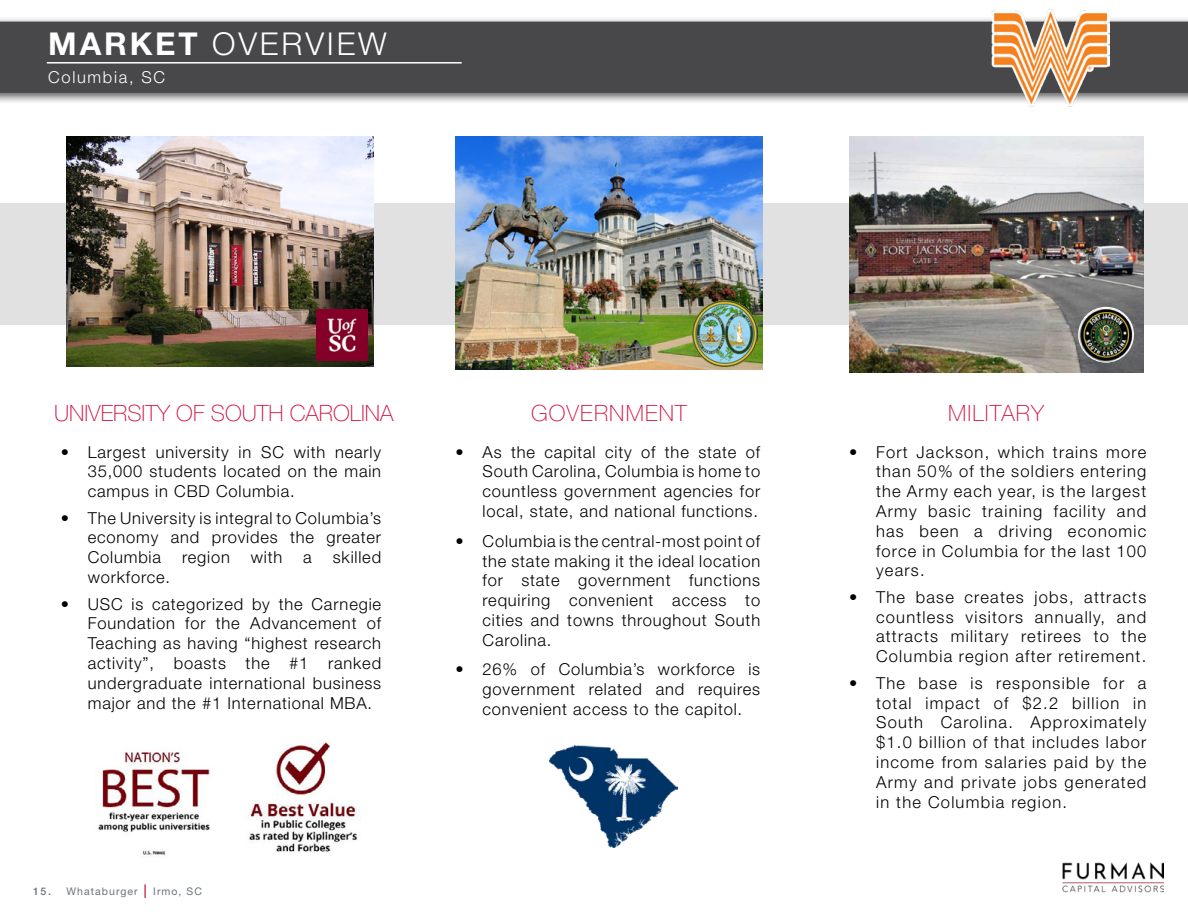
<style>
.page{position:relative;width:1188px;height:918px;background:#fff}
.page>*{position:absolute;margin:0;border:0;box-sizing:border-box;transform-origin:0 0}
.t1{font:300 31.5px "Helvetica Neue LT Std";letter-spacing:.09em;color:#fff}
.t2{font:100 22.5px "Helvetica Neue LT Std";color:#d11242}
.t3{font:100 22.5px "Helvetica Neue LT Std";letter-spacing:.05em;color:#d11242}
.t4{font:300 16.5px/19.8px "Helvetica Neue LT Std";letter-spacing:.05em;color:#000;text-align:justify}
.t5{font:300 16.5px "Helvetica Neue LT Std";letter-spacing:.1em;color:#fff}
.t6{font:10.5px "Helvetica Neue LT Std";letter-spacing:.1em;color:#69747a}
.s1{font-weight:700}
.s2{font-weight:500}
.s3{font-weight:700;font-size:13.5px;color:#cf2f40}
</style>
<div class="page">
<img style="left:1062px;top:862px;width:101px;height:31px">
<div style="left:0;top:16px;width:1188px;height:89px;background:#000;opacity:.65"></div>
<div style="left:0;top:22px;width:1188px;height:71px;background:#48484a"></div>
<hr style="left:47px;top:62px;width:415px;height:2px;background:#fff">
<img style="left:991px;top:9px;width:119px;height:98px">
<div style="left:0;top:203px;width:1188px;height:121px;background:#e1e1e1"></div>
<img style="left:67px;top:137px;width:307px;height:230px">
<img style="left:456px;top:137px;width:306px;height:233px">
<img style="left:849px;top:137px;width:294px;height:236px">
<img style="left:98px;top:752px;width:112px;height:104px">
<img style="left:247px;top:742px;width:114px;height:110px">
<img style="left:692px;top:300px;width:66px;height:66px">
<img style="left:316px;top:309px;width:51px;height:51px">
<img style="left:1076px;top:306px;width:59px;height:57px">
<img style="left:549px;top:746px;width:128px;height:102px">
<h1 class="t1" style="left:48px;top:24px;width:340px"><span class="s1">MARKET</span> OVERVIEW</h1>
<p class="t5" style="left:48px;top:67px;width:118px">Columbia, SC</p>
<h2 class="t2" style="left:54px;top:400px;width:341px">UNIVERSITY OF SOUTH CAROLINA</h2>
<h2 class="t3" style="left:531px;top:400px;width:157px">GOVERNMENT</h2>
<h2 class="t3" style="left:948px;top:400px;width:97px">MILITARY</h2>
<p class="t4" style="left:88px;top:441px;width:295px;text-indent:-27px">• Largest university in SC with nearly 35,000 students located on the main campus in CBD Columbia.</p>
<p class="t4" style="left:88px;top:508px;width:295px;text-indent:-27px">• The University is integral to Columbia’s economy and provides the greater Columbia</p>
<p class="t4" style="left:182px;top:547px;width:49px">region</p>
<p class="t4" style="left:251px;top:547px;width:33px">with</p>
<p class="t4" style="left:303px;top:547px;width:10px">a</p>
<p class="t4" style="left:333px;top:547px;width:50px">skilled</p>
<p class="t4" style="left:88px;top:567px;width:84px">workforce.</p>
<p class="t4" style="left:88px;top:594px;width:295px;text-indent:-27px">• USC is categorized by the Carnegie Foundation for the Advancement of Teaching as having “highest research activity”, boasts the #1 ranked undergraduate international business major and the #1 International MBA.</p>
<p class="t6" style="left:33px;top:885px;width:170px"><span class="s2">15.</span> Whataburger <span class="s3">|</span> Irmo, SC</p>
<p class="t4" style="left:483px;top:441px;width:279px;text-indent:-27px">• As the capital city of the state of South Carolina, Columbia is home to countless government agencies for local, state, and national functions.</p>
<p class="t4" style="left:483px;top:531px;width:279px;text-indent:-27px">• Columbia is the central-most point of the state making it the ideal location for state government functions requiring convenient access to cities and towns throughout South Carolina.</p>
<p class="t4" style="left:483px;top:659px;width:279px;text-indent:-27px">• 26% of Columbia’s workforce is government related and requires convenient access to the capitol.</p>
<p class="t4" style="left:876px;top:441px;width:272px;text-indent:-27px">• Fort Jackson, which trains more than 50% of the soldiers entering the Army each year, is the largest Army basic training facility and has been a driving economic force in Columbia for the last 100 years.</p>
<p class="t4" style="left:876px;top:587px;width:272px;text-indent:-27px">• The base creates jobs, attracts countless visitors annually, and attracts military retirees to the Columbia region after retirement.</p>
<p class="t4" style="left:876px;top:673px;width:272px;text-indent:-27px">• The base is responsible for a total impact of $2.2 billion in South Carolina. Approximately $1.0 billion of that includes labor income from salaries paid by the Army and private jobs generated in the Columbia region.</p>
</div>
